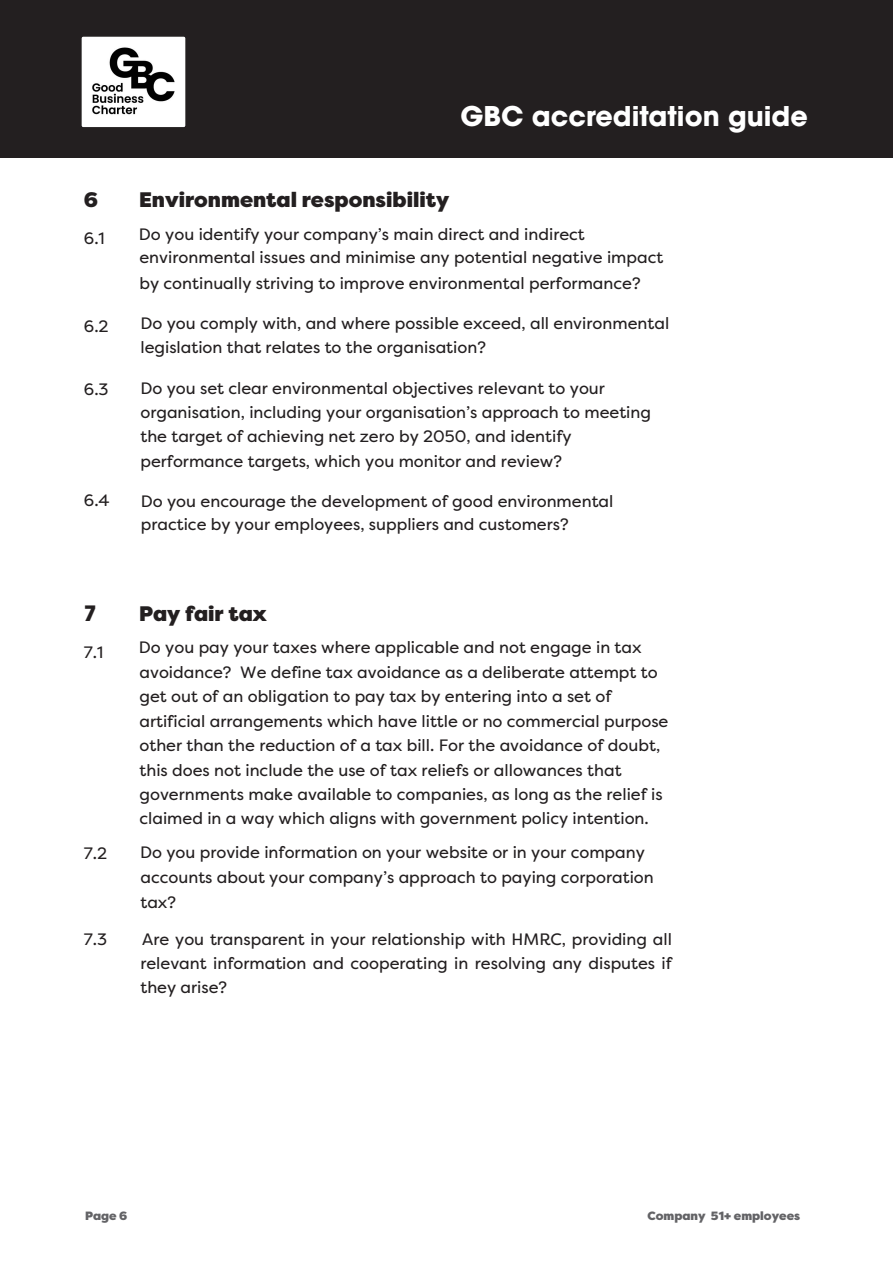
<style>
.page{position:relative;width:893px;height:1263px;background:#fff}
.page>*{position:absolute;margin:0;border:0;box-sizing:border-box;transform-origin:0 0}
.t1{font:700 27px "ITC Avant Garde Std";color:#fff}
.Text{font:900 21px "Filson Pro";color:#231f20}
.Section_head{font:700 21px "ITC Avant Garde Std";color:#231f20}
.Text-2{font:16.5px/24.5px "Filson Pro";color:#231f20}
.t2{font:900 12px "Filson Pro";color:#636366}
</style>
<div class="page">
<div style="left:0;top:0;width:893px;height:157px;background:#231f20"></div>
<img style="left:81px;top:36px;width:105px;height:92px">
<p class="Text-2" style="left:84px;top:377px;width:26px">6.3</p>
<p class="Section_head" style="left:84px;top:599px;width:14px">7</p>
<p class="Text-2" style="left:84px;top:840px;width:25px">7.2</p>
<h1 class="t1" style="left:461px;top:99px;width:349px">GBC accreditation guide</h1>
<p class="Text" style="left:139px;top:186px;width:312px">Environmental responsibility</p>
<p class="Text-2" style="left:139px;top:222px;width:526px;line-height:23.7px">Do you identify your company’s main direct and indirect environmental issues and minimise any potential negative impact</p>
<p class="Text-2" style="left:139px;top:271px;width:503px">by continually striving to improve environmental performance?</p>
<p class="Text-2" style="left:140px;top:311px;width:530px">Do you comply with, and where possible exceed, all environmental legislation that relates to the organisation?</p>
<p class="Text-2" style="left:140px;top:375px;width:512px">Do you set clear environmental objectives relevant to your organisation, including your organisation’s approach to meeting the target of achieving net zero by 2050, and identify performance targets, which you monitor and review?</p>
<p class="Text-2" style="left:141px;top:489px;width:474px;line-height:23.4px">Do you encourage the development of good environmental practice by your employees, suppliers and customers?</p>
<p class="Text" style="left:139px;top:600px;width:129px">Pay fair tax</p>
<p class="Text-2" style="left:139px;top:635px;width:531px">Do you pay your taxes where applicable and not engage in tax avoidance? We define tax avoidance as a deliberate attempt to get out of an obligation to pay tax by entering into a set of artificial arrangements which have little or no commercial purpose other than the reduction of a tax bill. For the avoidance of doubt, this does not include the use of tax reliefs or allowances that governments make available to companies, as long as the relief is claimed in a way which aligns with government policy intention.</p>
<p class="Text-2" style="left:140px;top:840px;width:515px">Do you provide information on your website or in your company accounts about your company’s approach to paying corporation tax?</p>
<p class="Text-2" style="left:140px;top:927px;width:533px;text-align:justify">Are you transparent in your relationship with HMRC, providing all relevant information and cooperating in resolving any disputes if they arise?</p>
<p class="t2" style="left:647px;top:1209px;width:154px">Company 51+ employees</p>
</div>
